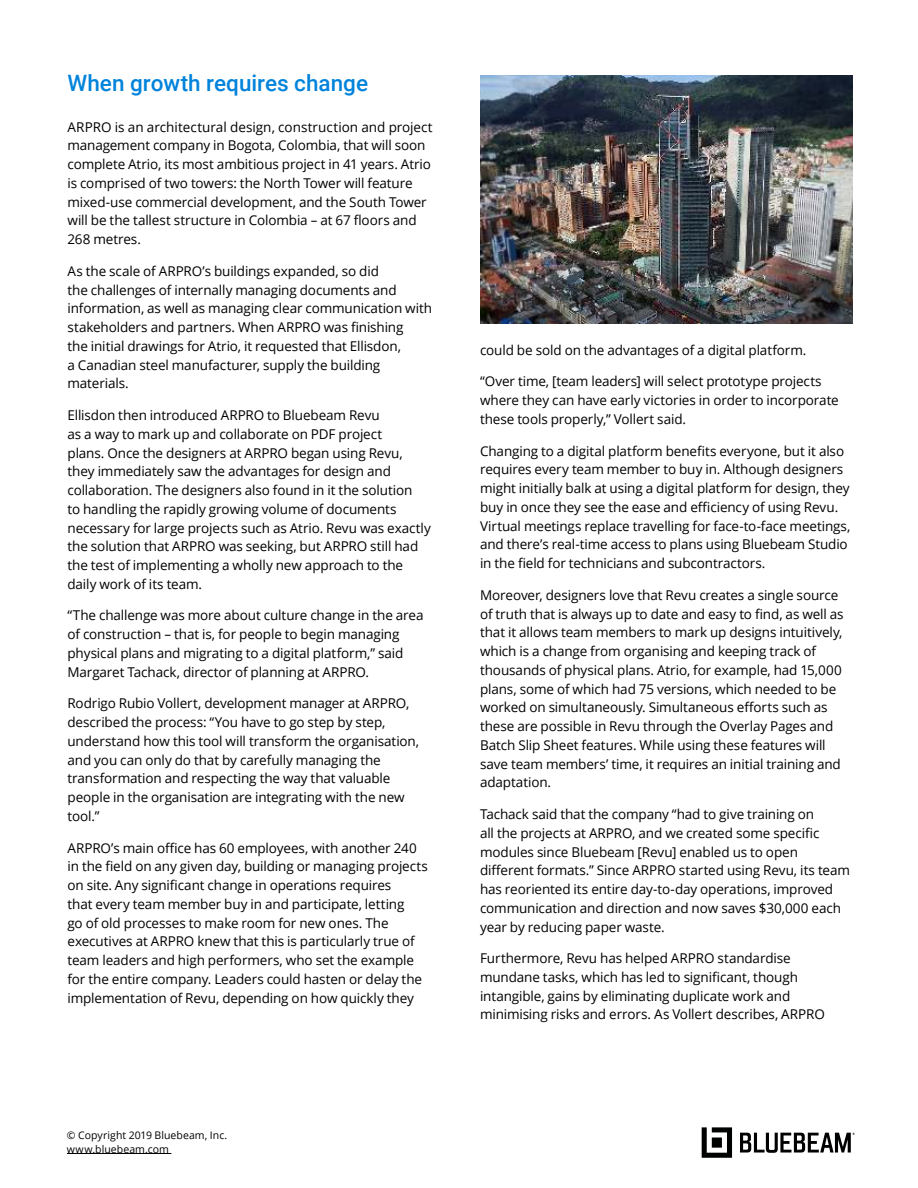
<style>
.page{position:relative;width:918px;height:1188px;background:#fff}
.page>*{position:absolute;margin:0;border:0;box-sizing:border-box;transform-origin:0 0}
.t1{font:500 22.5px "Roboto";color:#0083db}
.t2{font:13.5px/18.8px "Open Sans";letter-spacing:-.01em;color:#000}
.t3{font:10.5px/13.5px "Open Sans";letter-spacing:.005em;color:#000}
</style>
<div class="page">
<hr style="left:67px;top:1153px;width:104px;height:1px;background:#000">
<svg style="left:702px;top:1127px;width:30px;height:31px"></svg>
<svg style="left:740px;top:1133px;width:115px;height:20px"></svg>
<img style="left:480px;top:75px;width:373px;height:248px">
<h1 class="t1" style="left:68px;top:74px;width:302px">When growth requires change</h1>
<p class="t2" style="left:68px;top:119px;width:367px">ARPRO is an architectural design, construction and project management company in Bogota, Colombia, that will soon complete Atrio, its most ambitious project in 41 years. Atrio is comprised of two towers: the North Tower will feature mixed-use commercial development, and the South Tower will be the tallest structure in Colombia – at 67 floors and 268 metres.</p>
<p class="t2" style="left:68px;top:263px;width:366px">As the scale of ARPRO’s buildings expanded, so did<br>the challenges of internally managing documents and information, as well as managing clear communication with stakeholders and partners. When ARPRO was finishing<br>the initial drawings for Atrio, it requested that Ellisdon,<br>a Canadian steel manufacturer, supply the building materials.</p>
<p class="t2" style="left:68px;top:407px;width:365px">Ellisdon then introduced ARPRO to Bluebeam Revu<br>as a way to mark up and collaborate on PDF project<br>plans. Once the designers at ARPRO began using Revu, they immediately saw the advantages for design and collaboration. The designers also found in it the solution<br>to handling the rapidly growing volume of documents necessary for large projects such as Atrio. Revu was exactly the solution that ARPRO was seeking, but ARPRO still had the test of implementing a wholly new approach to the daily work of its team.</p>
<p class="t2" style="left:68px;top:608px;width:358px">“The challenge was more about culture change in the area of construction – that is, for people to begin managing physical plans and migrating to a digital platform,” said Margaret Tachack, director of planning at ARPRO.</p>
<p class="t2" style="left:68px;top:696px;width:353px">Rodrigo Rubio Vollert, development manager at ARPRO, described the process: “You have to go step by step, understand how this tool will transform the organisation, and you can only do that by carefully managing the transformation and respecting the way that valuable people in the organisation are integrating with the new tool.”</p>
<p class="t2" style="left:68px;top:838px;width:362px">ARPRO’s main office has 60 employees, with another 240 in the field on any given day, building or managing projects on site. Any significant change in operations requires<br>that every team member buy in and participate, letting<br>go of old processes to make room for new ones. The executives at ARPRO knew that this is particularly true of team leaders and high performers, who set the example for the entire company. Leaders could hasten or delay the implementation of Revu, depending on how quickly they</p>
<p class="t3" style="left:67px;top:1130px;width:162px">© Copyright 2019 Bluebeam, Inc. www.bluebeam.com</p>
<p class="t2" style="left:480px;top:342px;width:328px">could be sold on the advantages of a digital platform.</p>
<p class="t2" style="left:480px;top:373px;width:360px">“Over time, [team leaders] will select prototype projects where they can have early victories in order to incorporate these tools properly,” Vollert said.</p>
<p class="t2" style="left:480px;top:441px;width:372px">Changing to a digital platform benefits everyone, but it also requires every team member to buy in. Although designers might initially balk at using a digital platform for design, they buy in once they see the ease and efficiency of using Revu.<br>Virtual meetings replace travelling for face-to-face meetings, and there’s real-time access to plans using Bluebeam Studio in the field for technicians and subcontractors.</p>
<p class="t2" style="left:480px;top:587px;width:365px">Moreover, designers love that Revu creates a single source of truth that is always up to date and easy to find, as well as that it allows team members to mark up designs intuitively, which is a change from organising and keeping track of thousands of physical plans. Atrio, for example, had 15,000 plans, some of which had 75 versions, which needed to be worked on simultaneously. Simultaneous efforts such as these are possible in Revu through the Overlay Pages and Batch Slip Sheet features. While using these features will save team members’ time, it requires an initial training and adaptation.</p>
<p class="t2" style="left:480px;top:806px;width:371px">Tachack said that the company “had to give training on<br>all the projects at ARPRO, and we created some specific modules since Bluebeam [Revu] enabled us to open different formats.” Since ARPRO started using Revu, its team has reoriented its entire day-to-day operations, improved communication and direction and now saves $30,000 each year by reducing paper waste.</p>
<p class="t2" style="left:480px;top:950px;width:346px">Furthermore, Revu has helped ARPRO standardise mundane tasks, which has led to significant, though intangible, gains by eliminating duplicate work and minimising risks and errors. As Vollert describes, ARPRO</p>
</div>
